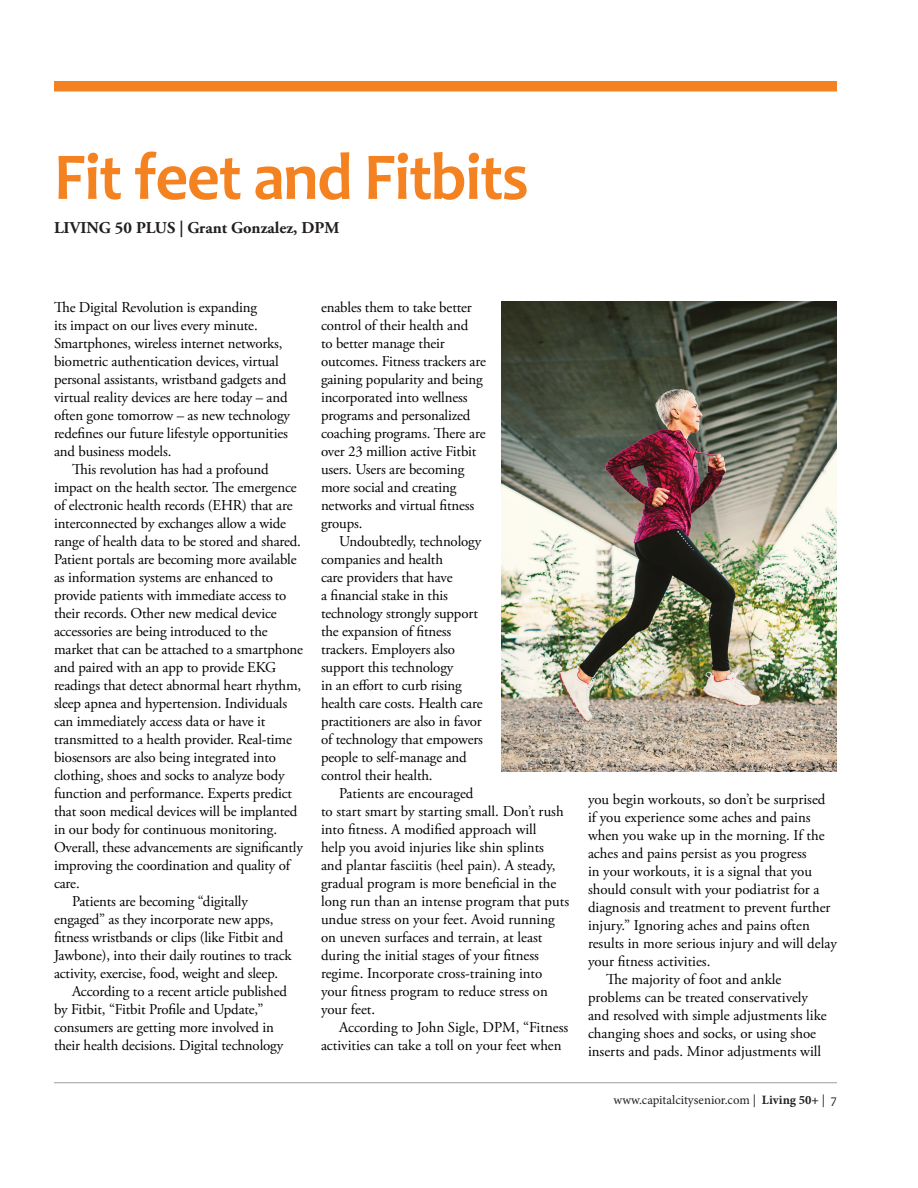
<style>
.page{position:relative;width:918px;height:1188px;background:#fff}
.page>*{position:absolute;margin:0;border:0;box-sizing:border-box;transform-origin:0 0}
.t1{font:700 67.5px "Candara";letter-spacing:-.02em;color:#f58220;scale:.95 1}
.t2{font:700 16.5px "Adobe Garamond Pro";color:#231f20}
.t3{font:15px/18px "Adobe Garamond Pro";letter-spacing:-.01em;color:#000}
.t4{font:12.75px "Minion Pro";color:#231f20}
.s1{font-weight:700}
.s2{font-family:"Candara"}
</style>
<div class="page">
<hr style="left:54px;top:1082px;width:783px;height:1px;background:#a8a9ad">
<div style="left:54px;top:81px;width:783px;height:11px;background:#f58220"></div>
<img style="left:501px;top:301px;width:336px;height:470px">
<p class="t1" style="left:54px;top:135px;width:501px">Fit feet and Fitbits</p>
<p class="t2" style="left:54px;top:219px;width:287px">LIVING 50 PLUS | Grant Gonzalez, DPM</p>
<p class="t3" style="left:54px;top:299px;width:238px">The Digital Revolution is expanding<br>its impact on our lives every minute.<br>Smartphones, wireless internet networks, biometric authentication devices, virtual personal assistants, wristband gadgets and virtual reality devices are here today – and often gone tomorrow – as new technology redefines our future lifestyle opportunities and business models.</p>
<p class="t3" style="left:54px;top:461px;width:251px;text-indent:18px">This revolution has had a profound impact on the health sector. The emergence of electronic health records (EHR) that are interconnected by exchanges allow a wide range of health data to be stored and shared.<br>Patient portals are becoming more available as information systems are enhanced to provide patients with immediate access to their records. Other new medical device accessories are being introduced to the market that can be attached to a smartphone and paired with an app to provide EKG readings that detect abnormal heart rhythm, sleep apnea and hypertension. Individuals can immediately access data or have it transmitted to a health provider. Real-time biosensors are also being integrated into clothing, shoes and socks to analyze body function and performance. Experts predict that soon medical devices will be implanted in our body for continuous monitoring.<br>Overall, these advancements are significantly improving the coordination and quality of care.</p>
<p class="t3" style="left:54px;top:893px;width:239px;text-indent:18px">Patients are becoming “digitally engaged” as they incorporate new apps, fitness wristbands or clips (like Fitbit and Jawbone), into their daily routines to track activity, exercise, food, weight and sleep.</p>
<p class="t3" style="left:54px;top:983px;width:235px;text-indent:18px">According to a recent article published by Fitbit, “Fitbit Profile and Update,” consumers are getting more involved in their health decisions. Digital technology</p>
<p class="t3" style="left:321px;top:299px;width:166px">enables them to take better control of their health and<br>to better manage their outcomes. Fitness trackers are gaining popularity and being incorporated into wellness programs and personalized coaching programs. There are over 23 million active Fitbit users. Users are becoming more social and creating networks and virtual fitness groups.</p>
<p class="t3" style="left:321px;top:533px;width:164px;text-indent:18px">Undoubtedly, technology companies and health<br>care providers that have<br>a financial stake in this technology strongly support the expansion of fitness trackers. Employers also support this technology<br>in an effort to curb rising health care costs. Health care practitioners are also in favor of technology that empowers people to self-manage and control their health.</p>
<p class="t3" style="left:321px;top:785px;width:250px;text-indent:18px">Patients are encouraged<br>to start smart by starting small. Don’t rush into fitness. A modified approach will<br>help you avoid injuries like shin splints and plantar fasciitis (heel pain). A steady, gradual program is more beneficial in the long run than an intense program that puts undue stress on your feet. Avoid running on uneven surfaces and terrain, at least during the initial stages of your fitness regime. Incorporate cross-training into your fitness program to reduce stress on your feet.</p>
<p class="t3" style="left:321px;top:1019px;width:249px;text-indent:18px">According to John Sigle, DPM, “Fitness activities can take a toll on your feet when</p>
<p class="t3" style="left:588px;top:790px;width:250px">you begin workouts, so don’t be surprised if you experience some aches and pains when you wake up in the morning. If the aches and pains persist as you progress<br>in your workouts, it is a signal that you should consult with your podiatrist for a diagnosis and treatment to prevent further injury.” Ignoring aches and pains often results in more serious injury and will delay your fitness activities.</p>
<p class="t3" style="left:588px;top:970px;width:240px;text-indent:18px">The majority of foot and ankle problems can be treated conservatively and resolved with simple adjustments like changing shoes and socks, or using shoe inserts and pads. Minor adjustments will</p>
<p class="t4" style="left:613px;top:1091px;width:225px">www.capitalcitysenior.com | <span class="s1">Living 50+</span> | <span class="s2">7</span></p>
</div>
